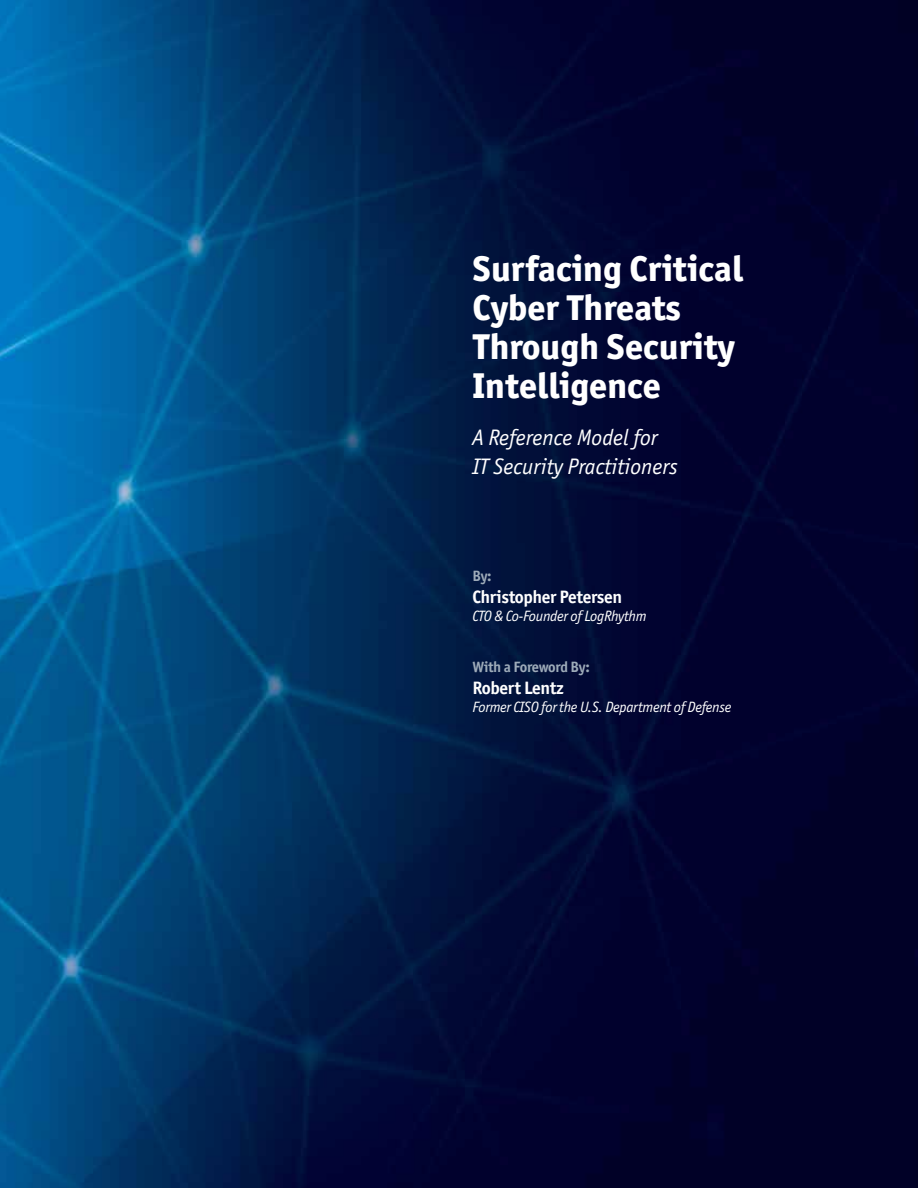
<style>
.page{position:relative;width:918px;height:1188px;background:#fff}
.page>*{position:absolute;margin:0;border:0;box-sizing:border-box;transform-origin:0 0}
.t1{font:800 36px/39px "Officina Sans ITC Std";color:#fff}
.t2{font:italic 22.5px/28.5px "Officina Sans ITC Std";color:#fff}
.t3{font:700 18px "Officina Sans ITC Std";letter-spacing:-.02em;color:#fff}
.t4{font:italic 15px "Officina Sans ITC Std";letter-spacing:-.02em;color:#fff}
.t5{font:700 15px "Officina Sans ITC Std";letter-spacing:-.02em;color:#9eabb9}
</style>
<div class="page">
<img style="left:0;top:0;width:918px;height:1188px">
<h1 class="t1" style="left:472px;top:249px;width:272px">Surfacing Critical<br>Cyber Threats<br>Through Security<br>Intelligence</h1>
<h2 class="t2" style="left:472px;top:423px;width:207px">A Reference Model for<br>IT Security Practitioners</h2>
<p class="t5" style="left:472px;top:567px;width:21px">By:</p>
<p class="t3" style="left:472px;top:585px;width:151px">Christopher Petersen</p>
<p class="t4" style="left:472px;top:607px;width:176px">CTO &amp; Co-Founder of LogRhythm</p>
<p class="t5" style="left:472px;top:658px;width:119px">With a Foreword By:</p>
<p class="t3" style="left:472px;top:677px;width:93px">Robert Lentz</p>
<p class="t4" style="left:472px;top:699px;width:260px">Former CISO for the U.S. Department of Defense</p>
</div>
